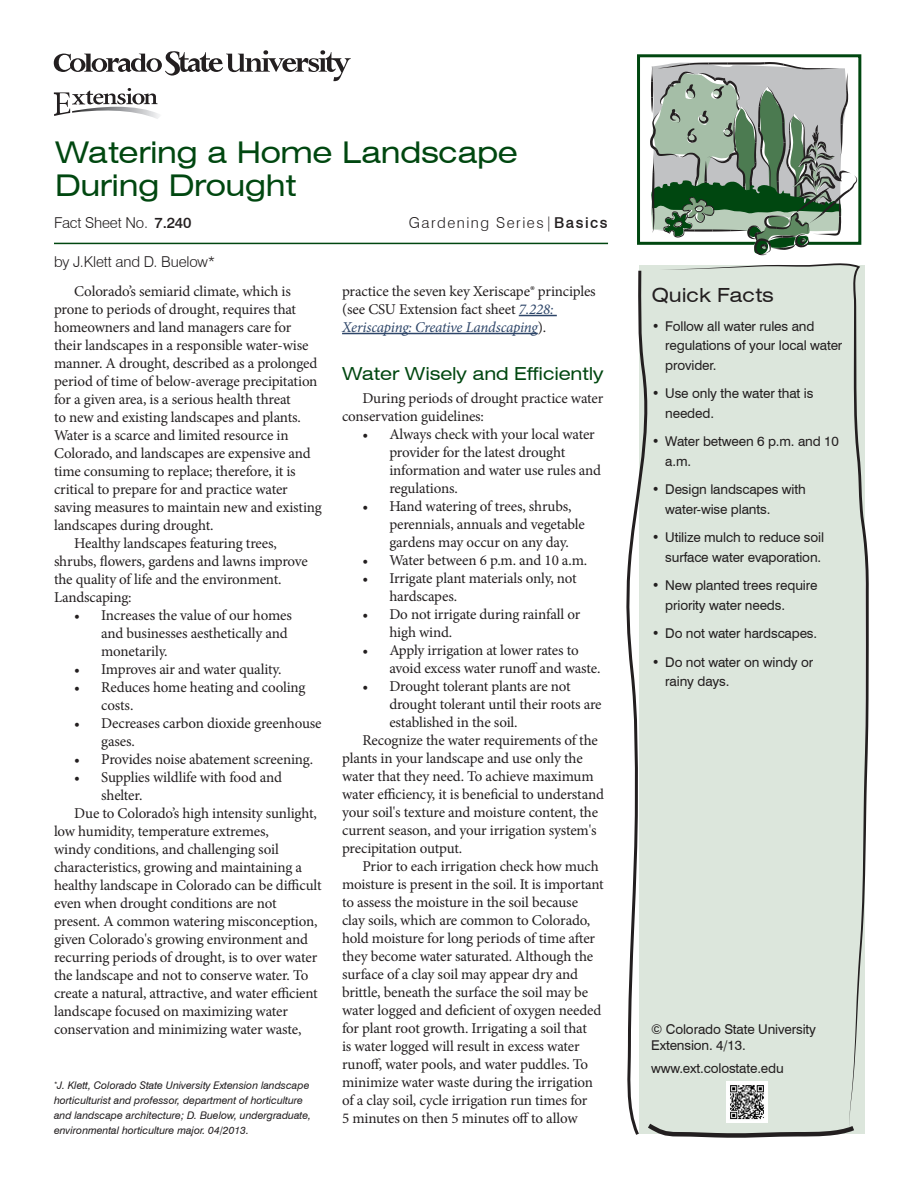
<style>
.page{position:relative;width:918px;height:1188px;background:#fff}
.page>*{position:absolute;margin:0;border:0;box-sizing:border-box;transform-origin:0 0}
.t1{font:expanded 30px/33px "Swiss 721 BT";letter-spacing:-.01em;color:#004710}
.QF_subhead{font:expanded 19.5px "Swiss 721 BT";color:#231f20}
.subhead_1{font:expanded 18px "Swiss 721 BT";letter-spacing:-.01em;color:#004710}
.body{font:15px/18px "Minion Pro";letter-spacing:-.01em;color:#231f20}
.author{font:300 15px "Swiss 721 BT";letter-spacing:-.01em;color:#231f20}
.author-2{font:300 15px "Swiss 721 BT";letter-spacing:.1em;color:#231f20}
.copyright{font:13.5px/19.5px "Swiss 721 BT";letter-spacing:-.01em;color:#231f20}
.Web_address{font:13.5px "Swiss 721 BT";letter-spacing:-.01em;color:#231f20}
.author_info{font:italic 10.5px/15px "Swiss 721 BT";color:#231f20}
.s1{font-weight:500}
.s2{font-style:italic;color:#2d4568}
</style>
<div class="page">
<svg style="left:54px;top:88px;width:105px;height:31px"></svg>
<svg style="left:54px;top:50px;width:297px;height:31px"></svg>
<hr style="left:54px;top:243px;width:554px;height:1px;background:#004710">
<div style="left:637px;top:54px;width:224px;height:191px;border:3px solid #004710"></div>
<svg style="left:659px;top:263px;width:210px;height:869px;fill:#dce6dc"></svg>
<svg style="left:626px;top:268px;width:233px;height:870px;background:#d9e2d9"></svg>
<svg style="left:650px;top:62px;width:207px;height:193px"></svg>
<hr style="left:519px;top:315px;width:38px;height:1px;background:#2d4568">
<hr style="left:342px;top:333px;width:196px;height:1px;background:#2d4568">
<img style="left:727px;top:1082px;width:40px;height:41px">
<p class="t1" style="left:55px;top:136px;width:464px">Watering a Home Landscape<br>During Drought</p>
<p class="author" style="left:54px;top:214px;width:139px">Fact Sheet No. <span class="s1">7.240</span></p>
<p class="author-2" style="left:409px;top:214px;width:200px">Gardening Series|<span class="s1">Basics</span></p>
<p class="author" style="left:54px;top:253px;width:163px">by J.Klett and D. Buelow*</p>
<p class="body" style="left:54px;top:282px;width:269px;text-indent:20px">Colorado’s semiarid climate, which is prone to periods of drought, requires that homeowners and land managers care for their landscapes in a responsible water-wise manner. A drought, described as a prolonged period of time of below-average precipitation for a given area, is a serious health threat<br>to new and existing landscapes and plants.<br>Water is a scarce and limited resource in Colorado, and landscapes are expensive and time consuming to replace; therefore, it is critical to prepare for and practice water saving measures to maintain new and existing landscapes during drought.</p>
<p class="body" style="left:54px;top:534px;width:255px;text-indent:20px">Healthy landscapes featuring trees, shrubs, flowers, gardens and lawns improve the quality of life and the environment.<br>Landscaping:</p>
<p class="body" style="left:101px;top:606px;width:192px;text-indent:-27px">• Increases the value of our homes and businesses aesthetically and monetarily.</p>
<p class="body" style="left:74px;top:660px;width:209px">• Improves air and water quality.</p>
<p class="body" style="left:101px;top:678px;width:206px;text-indent:-27px">• Reduces home heating and cooling costs.</p>
<p class="body" style="left:101px;top:714px;width:222px;text-indent:-27px">• Decreases carbon dioxide greenhouse gases.</p>
<p class="body" style="left:74px;top:750px;width:240px">• Provides noise abatement screening.</p>
<p class="body" style="left:101px;top:768px;width:182px;text-indent:-27px">• Supplies wildlife with food and shelter.</p>
<p class="body" style="left:54px;top:804px;width:269px;text-indent:20px">Due to Colorado’s high intensity sunlight, low humidity, temperature extremes,<br>windy conditions, and challenging soil characteristics, growing and maintaining a healthy landscape in Colorado can be difficult even when drought conditions are not present. A common watering misconception, given Colorado's growing environment and recurring periods of drought, is to over water the landscape and not to conserve water. To create a natural, attractive, and water efficient landscape focused on maximizing water conservation and minimizing water waste,</p>
<p class="body" style="left:342px;top:282px;width:255px">practice the seven key Xeriscape® principles (see CSU Extension fact sheet <span class="s2">7.228:<br>Xeriscaping: Creative Landscaping</span>).</p>
<p class="subhead_1" style="left:342px;top:363px;width:263px">Water Wisely and Efficiently</p>
<p class="body" style="left:342px;top:389px;width:263px;text-indent:20px">During periods of drought practice water conservation guidelines:</p>
<p class="body" style="left:389px;top:425px;width:213px;text-indent:-27px">• Always check with your local water provider for the latest drought information and water use rules and regulations.</p>
<p class="body" style="left:389px;top:497px;width:197px;text-indent:-27px">• Hand watering of trees, shrubs, perennials, annuals and vegetable gardens may occur on any day.</p>
<p class="body" style="left:362px;top:551px;width:226px">• Water between 6 p.m. and 10 a.m.</p>
<p class="body" style="left:389px;top:569px;width:189px;text-indent:-27px">• Irrigate plant materials only, not hardscapes.</p>
<p class="body" style="left:389px;top:605px;width:193px;text-indent:-27px">• Do not irrigate during rainfall or high wind.</p>
<p class="body" style="left:389px;top:641px;width:213px;text-indent:-27px">• Apply irrigation at lower rates to avoid excess water runoff and waste.</p>
<p class="body" style="left:389px;top:677px;width:214px;text-indent:-27px">• Drought tolerant plants are not drought tolerant until their roots are established in the soil.</p>
<p class="body" style="left:342px;top:731px;width:263px;text-indent:20px">Recognize the water requirements of the plants in your landscape and use only the water that they need. To achieve maximum water efficiency, it is beneficial to understand your soil's texture and moisture content, the current season, and your irrigation system's precipitation output.</p>
<p class="body" style="left:342px;top:857px;width:263px;text-indent:20px">Prior to each irrigation check how much moisture is present in the soil. It is important to assess the moisture in the soil because clay soils, which are common to Colorado, hold moisture for long periods of time after they become water saturated. Although the surface of a clay soil may appear dry and brittle, beneath the surface the soil may be water logged and deficient of oxygen needed for plant root growth. Irrigating a soil that<br>is water logged will result in excess water runoff, water pools, and water puddles. To minimize water waste during the irrigation of a clay soil, cycle irrigation run times for<br>5 minutes on then 5 minutes off to allow</p>
<p class="author_info" style="left:54px;top:1078px;width:259px"><sup>*</sup>J. Klett, Colorado State University Extension landscape horticulturist and professor, department of horticulture and landscape architecture; D. Buelow, undergraduate, environmental horticulture major. 04/2013.</p>
<p class="QF_subhead" style="left:652px;top:283px;width:124px">Quick Facts</p>
<p class="copyright" style="left:665px;top:316px;width:179px;text-indent:-14px">• Follow all water rules and regulations of your local water provider.</p>
<p class="copyright" style="left:665px;top:383px;width:150px;text-indent:-14px">• Use only the water that is needed.</p>
<p class="copyright" style="left:665px;top:431px;width:175px;text-indent:-14px">• Water between 6 p.m. and 10 a.m.</p>
<p class="copyright" style="left:665px;top:479px;width:142px;text-indent:-14px">• Design landscapes with water-wise plants.</p>
<p class="copyright" style="left:652px;top:527px;width:174px;text-align:right">• Utilize mulch to reduce soil surface water evaporation.</p>
<p class="copyright" style="left:665px;top:575px;width:154px;text-indent:-14px">• New planted trees require priority water needs.</p>
<p class="copyright" style="left:652px;top:623px;width:167px">• Do not water hardscapes.</p>
<p class="copyright" style="left:665px;top:652px;width:150px;text-indent:-14px">• Do not water on windy or rainy days.</p>
<p class="copyright" style="left:651px;top:1020px;width:166px;line-height:16.5px">© Colorado State University<br>Extension. 4/13.</p>
<p class="Web_address" style="left:651px;top:1060px;width:134px">www.ext.colostate.edu</p>
</div>
